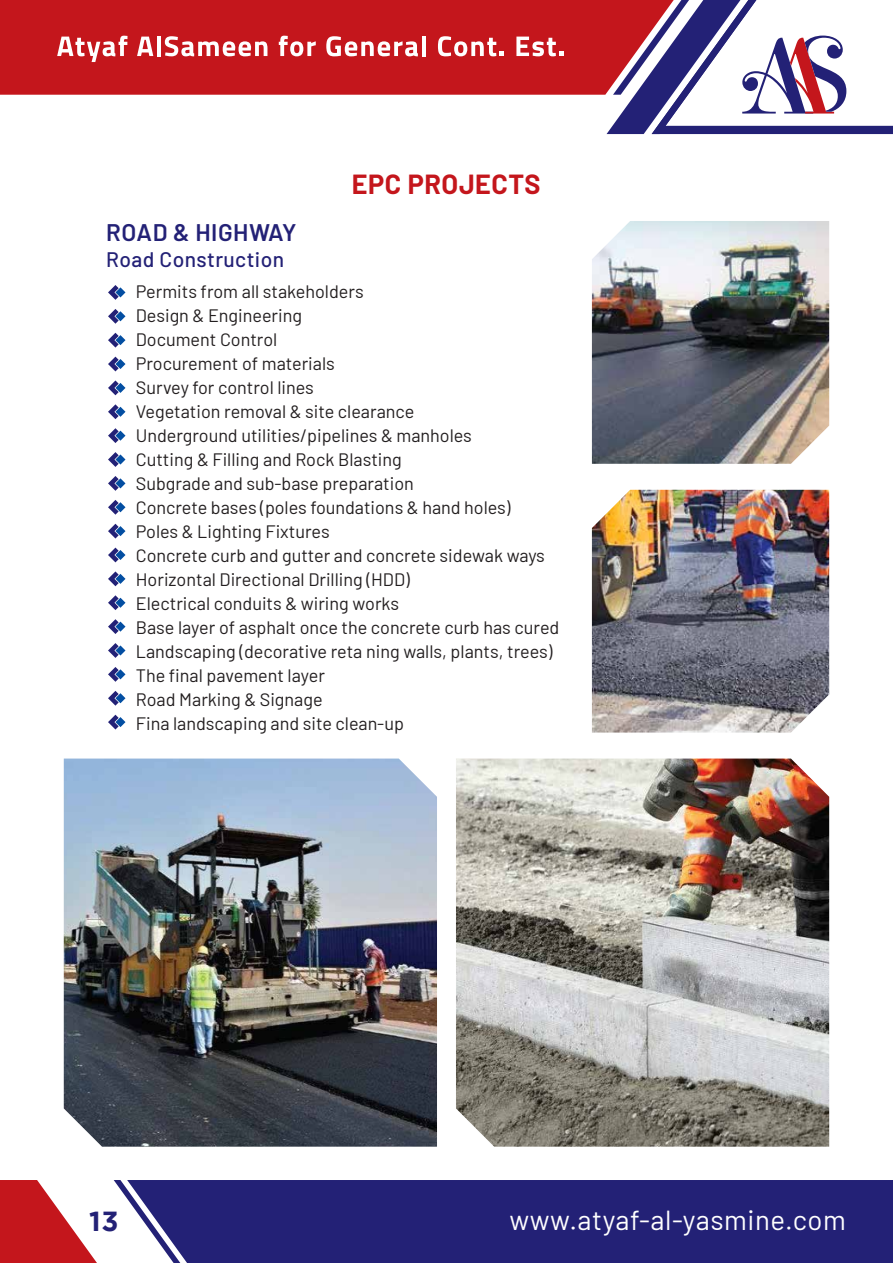
<style>
.page{position:relative;width:893px;height:1263px;background:#fff}
.page>*{position:absolute;margin:0;border:0;box-sizing:border-box;transform-origin:0 0}
.t1{font:27.6px "Barlow";letter-spacing:.02em;color:#fff}
.t2{font:700 27.6px "Gotham";color:#232176}
.t3{font:700 27px "Barlow";letter-spacing:.02em;color:#c4161c}
.t4{font:600 24px "Barlow";letter-spacing:.02em;color:#232176}
.t5{font:500 21px "Barlow";letter-spacing:.02em;color:#232176}
.t6{font:18px/24px "Barlow";color:#231f20}
</style>
<div class="page">
<svg style="left:108px;top:285px;width:17px;height:15px"></svg>
<svg style="left:108px;top:309px;width:17px;height:15px"></svg>
<svg style="left:108px;top:333px;width:17px;height:15px"></svg>
<svg style="left:108px;top:357px;width:17px;height:14px"></svg>
<svg style="left:108px;top:380px;width:17px;height:15px"></svg>
<svg style="left:108px;top:404px;width:17px;height:15px"></svg>
<svg style="left:108px;top:452px;width:17px;height:15px"></svg>
<svg style="left:108px;top:428px;width:17px;height:15px"></svg>
<svg style="left:108px;top:476px;width:17px;height:15px"></svg>
<svg style="left:108px;top:500px;width:17px;height:15px"></svg>
<svg style="left:108px;top:524px;width:17px;height:14px"></svg>
<svg style="left:108px;top:548px;width:17px;height:14px"></svg>
<svg style="left:108px;top:571px;width:17px;height:15px"></svg>
<svg style="left:108px;top:595px;width:17px;height:15px"></svg>
<svg style="left:108px;top:619px;width:17px;height:15px"></svg>
<svg style="left:108px;top:643px;width:17px;height:15px"></svg>
<svg style="left:108px;top:667px;width:17px;height:15px"></svg>
<svg style="left:108px;top:691px;width:17px;height:15px"></svg>
<svg style="left:108px;top:715px;width:17px;height:14px"></svg>
<div style="left:0;top:0;width:607px;height:95px;background:#c4161c"></div>
<div style="left:180px;top:1180px;width:713px;height:83px;background:#232176"></div>
<svg style="left:114px;top:1180px;width:66px;height:83px"></svg>
<svg style="left:57px;top:36px;width:71px;height:26px"></svg>
<svg style="left:137px;top:37px;width:16px;height:19px"></svg>
<hr style="left:157px;top:36px;width:4px;height:20px;background:#fff">
<svg style="left:165px;top:36px;width:102px;height:20px"></svg>
<svg style="left:279px;top:36px;width:37px;height:20px"></svg>
<svg style="left:326px;top:36px;width:92px;height:20px"></svg>
<hr style="left:422px;top:36px;width:4px;height:20px;background:#fff">
<svg style="left:438px;top:36px;width:66px;height:20px"></svg>
<svg style="left:516px;top:37px;width:47px;height:19px"></svg>
<svg style="left:607px;top:0;width:286px;height:134px"></svg>
<svg style="left:0;top:1180px;width:97px;height:83px"></svg>
<img style="left:592px;top:221px;width:237px;height:243px">
<img style="left:592px;top:490px;width:237px;height:242px">
<img style="left:64px;top:758px;width:373px;height:388px">
<img style="left:456px;top:758px;width:373px;height:388px">
<h2 class="t3" style="left:352px;top:164px;width:190px">EPC PROJECTS</h2>
<h3 class="t4" style="left:106px;top:215px;width:192px">ROAD &amp; HIGHWAY</h3>
<p class="t5" style="left:106px;top:244px;width:179px">Road Construction</p>
<p class="t6" style="left:136px;top:278px;width:425px">Permits from all stakeholders<br>Design &amp; Engineering<br>Document Control<br>Procurement of materials<br>Survey for control lines<br>Vegetation removal &amp; site clearance<br>Underground utilities/pipelines &amp; manholes<br>Cutting &amp; Filling and Rock Blasting<br>Subgrade and sub-base preparation<br>Concrete bases (poles foundations &amp; hand holes)<br>Poles &amp; Lighting Fixtures<br>Concrete curb and gutter and concrete sidewak ways Horizontal Directional Drilling (HDD)<br>Electrical conduits &amp; wiring works<br>Base layer of asphalt once the concrete curb has cured Landscaping (decorative reta ning walls, plants, trees)<br>The final pavement layer<br>Road Marking &amp; Signage<br>Fina landscaping and site clean-up</p>
<h1 class="t2" style="left:89px;top:1205px;width:31px">13</h1>
<h1 class="t1" style="left:509px;top:1200px;width:338px">www.atyaf-al-yasmine.com</h1>
</div>
